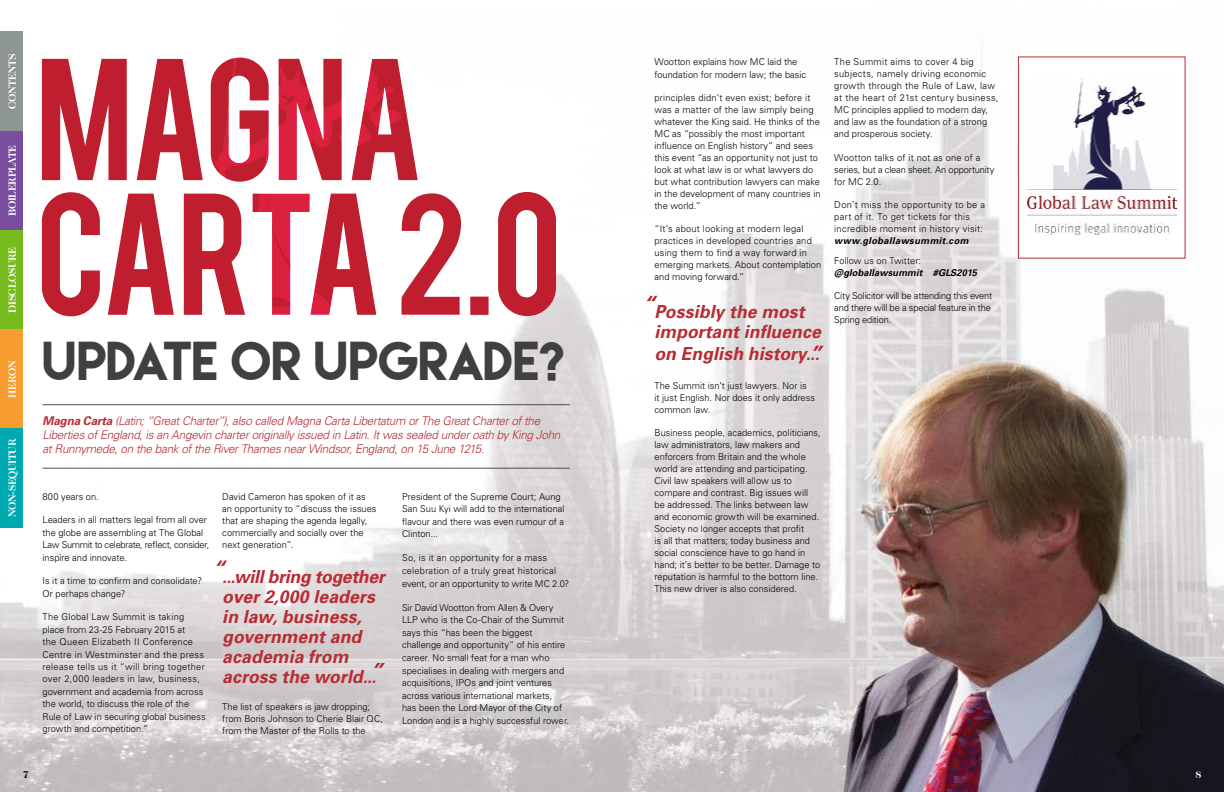
<style>
.page{position:relative;width:1224px;height:792px;background:#fff}
.page>*{position:absolute;margin:0;border:0;box-sizing:border-box;transform-origin:0 0}
.t1{font:48.7px "Lemon Milk";letter-spacing:-.01em;color:#404040}
.t2{font:italic 700 18px/20px "Univers";letter-spacing:.005em;color:#b72c35}
.t3{font:italic 300 12px/14px "Univers";letter-spacing:-.025em;color:#b72c35}
.t4{font:700 10.5px "Caslon Two Twenty Four";letter-spacing:-.025em;color:#fff}
.t5{font:700 10px "Caslon Two Twenty Four";color:#000}
.t6{font:700 10px "Caslon Two Twenty Four";color:#fff}
.t7{font:300 9.5px/12px "Univers";letter-spacing:.005em;color:#000}
.t8{font:300 9.5px/12px "Univers";letter-spacing:.025em;color:#000}
.t9{font:300 9.5px/12px "Univers";letter-spacing:.03em;color:#000}
.t10{font:300 9.5px/12px "Univers";letter-spacing:-.02em;color:#000}
.t11{font:italic 700 9.5px "Univers";letter-spacing:.02em;color:#000}
.t12{font:italic 700 9.5px "Univers";letter-spacing:.045em;color:#000}
.s1{font-weight:700}
</style>
<div class="page">
<img style="left:0;top:31px;width:1224px;height:761px">
<svg style="left:42px;top:192px;width:514px;height:124px"></svg>
<svg style="left:42px;top:58px;width:102px;height:124px;fill:#be1e2d"></svg>
<img style="left:144px;top:51px;width:310px;height:265px">
<div style="left:1018px;top:57px;width:167px;height:201px;background:#fff"></div>
<img style="left:1028px;top:79px;width:149px;height:156px">
<svg style="left:647px;top:296px;width:10px;height:5px"></svg>
<svg style="left:216px;top:561px;width:11px;height:5px"></svg>
<svg style="left:813px;top:346px;width:11px;height:5px"></svg>
<svg style="left:374px;top:663px;width:11px;height:5px"></svg>
<hr style="left:43px;top:468px;width:527px;height:1px;background:#4f4f4e">
<hr style="left:43px;top:404px;width:527px;height:1px;background:#4f4f4e">
<div style="left:0;top:131px;width:23px;height:99px;background:#794e9f"></div>
<div style="left:0;top:32px;width:23px;height:99px;background:#8d9595"></div>
<svg style="left:8px;top:54px;width:8px;height:55px"></svg>
<div style="left:0;top:230px;width:23px;height:99px;background:#77bc1f"></div>
<div style="left:0;top:329px;width:23px;height:100px;background:#f89b31"></div>
<div style="left:0;top:429px;width:23px;height:99px;background:#00a9b0"></div>
<p class="t4" style="left:6px;top:216px;width:73px;rotate:-90deg">BOILERPLATE</p>
<p class="t4" style="left:6px;top:313px;width:68px;rotate:-90deg">DISCLOSURE</p>
<p class="t4" style="left:6px;top:398px;width:39px;rotate:-90deg">HERON</p>
<p class="t4" style="left:6px;top:517px;width:80px;rotate:-90deg">NON-SEQUITUR</p>
<h1 class="t1" style="left:44px;top:336px;width:524px">UPDATE OR UPGRADE?</h1>
<p class="t3" style="left:43px;top:414px;width:519px"><span class="s1">Magna Carta</span> (Latin; “Great Charter”), also called Magna Carta Libertatum or The Great Charter of the<br>Liberties of England, is an Angevin charter originally issued in Latin. It was sealed under oath by King John at Runnymede, on the bank of the River Thames near Windsor, England, on 15 June 1215.</p>
<p class="t7" style="left:43px;top:490px;width:58px">800 years on.</p>
<p class="t7" style="left:43px;top:514px;width:168px;line-height:12.4px">Leaders in all matters legal from all over the globe are assembling at The Global Law Summit to celebrate, reflect, consider, inspire and innovate.</p>
<p class="t7" style="left:43px;top:575px;width:161px;line-height:12.4px">Is it a time to confirm and consolidate?<br>Or perhaps change?</p>
<p class="t7" style="left:43px;top:611px;width:165px;line-height:12.4px">The Global Law Summit is taking place from 23-25 February 2015 at<br>the Queen Elizabeth II Conference Centre in Westminster and the press release tells us it “will bring together over 2,000 leaders in law, business, government and academia from across the world, to discuss the role of the Rule of Law in securing global business growth and competition.”</p>
<p class="t7" style="left:222px;top:490px;width:156px">David Cameron has spoken of it as an opportunity to “discuss the issues that are shaping the agenda legally, commercially and socially over the next generation”.</p>
<h2 class="t2" style="left:222px;top:566px;width:164px">...will bring together over 2,000 leaders in law, business, government and academia from across the world...</h2>
<p class="t7" style="left:222px;top:701px;width:162px">The list of speakers is jaw dropping; from Boris Johnson to Cherie Blair QC, from the Master of the Rolls to the</p>
<p class="t7" style="left:402px;top:490px;width:164px;line-height:12.6px">President of the Supreme Court; Aung<br>San Suu Kyi will add to the international flavour and there was even rumour of a<br>Clinton...</p>
<p class="t7" style="left:402px;top:551px;width:169px;line-height:12.6px">So, is it an opportunity for a mass celebration of a truly great historical event, or an opportunity to write MC 2.0?</p>
<p class="t7" style="left:402px;top:601px;width:169px;line-height:12.6px">Sir David Wootton from Allen &amp; Overy LLP who is the Co-Chair of the Summit says this “has been the biggest challenge and opportunity” of his entire career. No small feat for a man who specialises in dealing with mergers and acquisitions, IPOs and joint ventures across various international markets, has been the Lord Mayor of the City of London and is a highly successful rower.</p>
<p class="t7" style="left:655px;top:55px;width:153px;line-height:12.4px">Wootton explains how MC laid the foundation for modern law; the basic</p>
<p class="t7" style="left:655px;top:91px;width:168px">principles didn’t even exist; before it was a matter of the law simply being whatever the King said. He thinks of the MC as “possibly the most important influence on English history” and sees this event “as an opportunity not just to look at what law is or what lawyers do but what contribution lawyers can make in the development of many countries in the world.”</p>
<p class="t7" style="left:655px;top:223px;width:168px">“It’s about looking at modern legal practices in developed countries and using them to find a way forward in emerging markets. About contemplation and moving forward.”</p>
<h2 class="t2" style="left:655px;top:301px;width:168px">Possibly the most important influence</h2>
<h2 class="t2" style="left:655px;top:343px;width:167px">on English history...</h2>
<p class="t7" style="left:655px;top:379px;width:162px">The Summit isn’t just lawyers. Nor is<br>it just English. Nor does it only address common law.</p>
<p class="t7" style="left:655px;top:427px;width:168px">Business people, academics, politicians, law administrators, law makers and enforcers from Britain and the whole world are attending and participating.<br>Civil law speakers will allow us to compare and contrast. Big issues will be addressed. The links between law and economic growth will be examined.<br>Society no longer accepts that profit<br>is all that matters; today business and social conscience have to go hand in hand; it’s better to be better. Damage to reputation is harmful to the bottom line.<br>This new driver is also considered.</p>
<p class="t8" style="left:834px;top:56px;width:166px">The Summit aims to cover 4 big subjects, namely driving economic growth through the Rule of Law, law at the heart of 21st century business, MC principles applied to modern day, and law as the foundation of a strong and prosperous society.</p>
<p class="t7" style="left:834px;top:151px;width:162px">Wootton talks of it not as one of a series, but a clean sheet. An opportunity for MC 2.0.</p>
<p class="t9" style="left:834px;top:198px;width:152px">Don’t miss the opportunity to be a part of it. To get tickets for this incredible moment in history visit:</p>
<p class="t12" style="left:834px;top:234px;width:136px">www.globallawsummit.com</p>
<p class="t7" style="left:834px;top:254px;width:88px">Follow us on Twitter:</p>
<p class="t11" style="left:834px;top:266px;width:144px">@globallawsummit #GLS2015</p>
<p class="t10" style="left:834px;top:290px;width:159px">City Solicitor will be attending this event and there will be a special feature in the<br>Spring edition.</p>
<p class="t5" style="left:23px;top:769px;width:7px">7</p>
<p class="t6" style="left:1195px;top:769px;width:7px">8</p>
</div>
